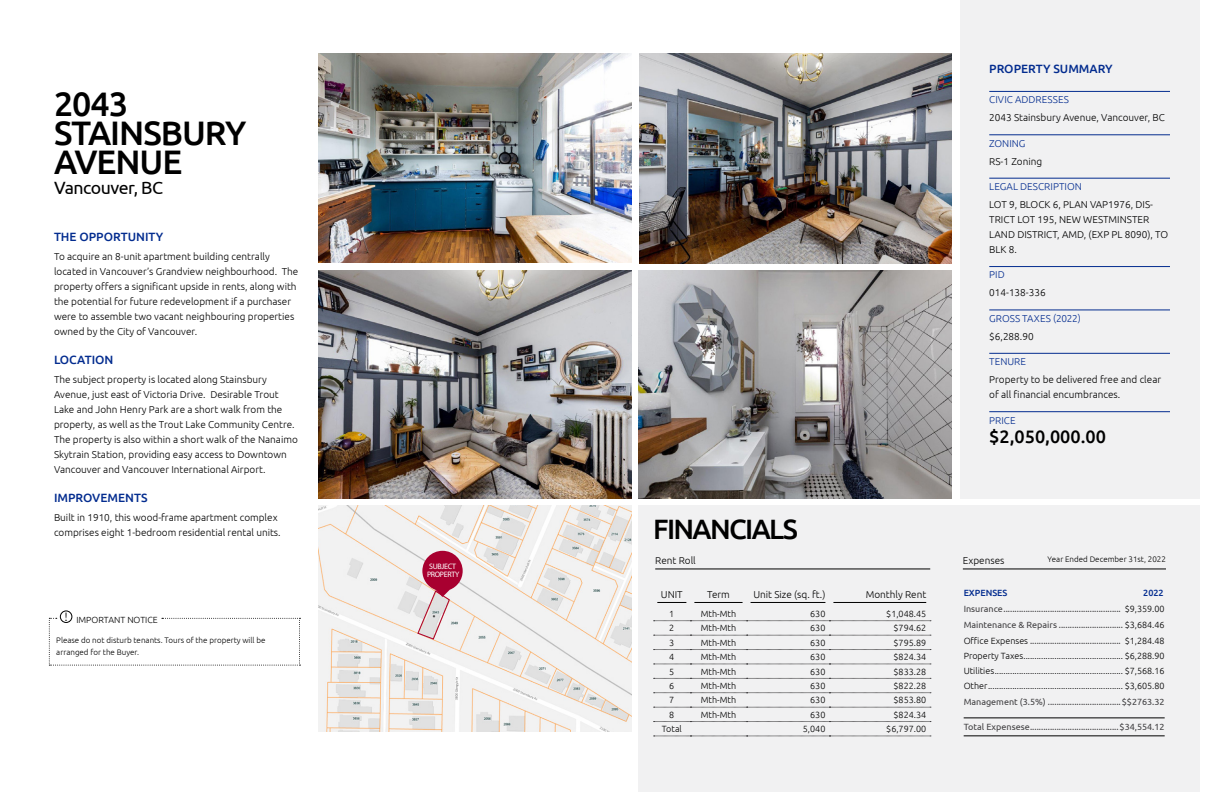
<style>
.page{position:relative;width:1224px;height:792px;background:#fff}
.page>*{position:absolute;margin:0;border:0;box-sizing:border-box;transform-origin:0 0}
.t1{font:500 34px/29px "Ubuntu";letter-spacing:-.03em;color:#000}
.t2{font:500 28px "Ubuntu";letter-spacing:-.06em;color:#000}
.t3{font:500 18px "Ubuntu";color:#000}
.t4{font:17.7px "Ubuntu";letter-spacing:-.025em;color:#000}
.t5{font:300 12.2px "Ubuntu";color:#000}
.t6{font:500 12px "Ubuntu";color:#032c8f}
.t7{font:300 10px/15px "Ubuntu";color:#000}
.t8{font:300 10px "Ubuntu";letter-spacing:.005em;color:#032c8f}
.t9{font:300 9px/15px "Ubuntu";color:#000;text-align:justify}
.t10{font:9px/16px "Ubuntu";color:#414042;text-align:justify}
.t11{font:500 9px "Ubuntu";color:#032c8f}
.t12{font:300 8.9px "Ubuntu";color:#000}
.t13{font:300 8px/11.8px "Ubuntu";color:#000}
.t14{font:7.9px/8.2px "Myriad Pro";letter-spacing:-.04em;color:#fff}
.s1{font-weight:500;color:#032c8f}
.s2{font-weight:300;color:#000}
</style>
<div class="page">
<img style="left:318px;top:505px;width:313px;height:226px">
<img style="left:318px;top:54px;width:314px;height:208px">
<img style="left:639px;top:54px;width:313px;height:209px">
<img style="left:318px;top:270px;width:313px;height:228px">
<img style="left:639px;top:271px;width:313px;height:228px">
<svg style="left:417px;top:551px;width:46px;height:89px"></svg>
<div style="left:638px;top:505px;width:561px;height:287px;background:#f1f1f2"></div>
<div style="left:960px;top:0;width:239px;height:498px;background:#f1f1f2"></div>
<svg style="left:49px;top:618px;width:251px;height:48px"></svg>
<div style="left:60px;top:611px;width:12px;height:12px;border:1px solid #000;border-radius:50%"></div>
<hr style="left:989px;top:91px;width:181px;height:1px;background:#032c8f">
<hr style="left:989px;top:134px;width:181px;height:1px;background:#032c8f">
<hr style="left:989px;top:178px;width:181px;height:1px;background:#032c8f">
<hr style="left:989px;top:266px;width:181px;height:1px;background:#032c8f">
<hr style="left:989px;top:310px;width:181px;height:1px;background:#032c8f">
<hr style="left:989px;top:353px;width:181px;height:1px;background:#032c8f">
<hr style="left:989px;top:411px;width:181px;height:1px;background:#032c8f">
<hr style="left:964px;top:735px;width:201px;height:1px;background:#000">
<hr style="left:964px;top:718px;width:201px;height:1px;background:#000">
<hr style="left:655px;top:569px;width:275px;height:1px;background:#000">
<hr style="left:963px;top:569px;width:203px;height:1px;background:#000">
<svg style="left:654px;top:620px;width:277px;height:1px"></svg>
<svg style="left:654px;top:635px;width:277px;height:1px"></svg>
<svg style="left:654px;top:649px;width:277px;height:1px"></svg>
<svg style="left:654px;top:664px;width:277px;height:1px"></svg>
<svg style="left:654px;top:678px;width:277px;height:1px"></svg>
<svg style="left:654px;top:692px;width:277px;height:1px"></svg>
<svg style="left:654px;top:707px;width:277px;height:1px"></svg>
<svg style="left:654px;top:721px;width:277px;height:1px"></svg>
<svg style="left:654px;top:736px;width:277px;height:1px"></svg>
<svg style="left:657px;top:602px;width:29px;height:1px"></svg>
<hr style="left:694px;top:602px;width:49px;height:1px;background:#000">
<hr style="left:751px;top:602px;width:74px;height:1px;background:#000">
<hr style="left:833px;top:602px;width:93px;height:1px;background:#000">
<h1 class="t1" style="left:54px;top:89px;width:194px">2043<br>STAINSBURY<br>AVENUE</h1>
<h3 class="t4" style="left:54px;top:177px;width:111px">Vancouver, BC</h3>
<p class="t6" style="left:54px;top:229px;width:111px">THE OPPORTUNITY</p>
<p class="t7" style="left:54px;top:249px;width:246px">To acquire an 8-unit apartment building centrally located in Vancouver’s Grandview neighbourhood. The property offers a significant upside in rents, along with the potential for future redevelopment if a purchaser were to assemble two vacant neighbouring properties owned by the City of Vancouver.</p>
<p class="t6" style="left:54px;top:352px;width:61px">LOCATION</p>
<p class="t7" style="left:54px;top:372px;width:245px">The subject property is located along Stainsbury Avenue, just east of Victoria Drive. Desirable Trout Lake and John Henry Park are a short walk from the property, as well as the Trout Lake Community Centre.<br>The property is also within a short walk of the Nanaimo Skytrain Station, providing easy access to Downtown Vancouver and Vancouver International Airport.</p>
<p class="t6" style="left:54px;top:490px;width:95px">IMPROVEMENTS</p>
<p class="t7" style="left:54px;top:510px;width:228px">Built in 1910, this wood-frame apartment complex comprises eight 1-bedroom residential rental units.</p>
<p class="t5" style="left:64px;top:609px;width:5px">!</p>
<p class="t12" style="left:76px;top:614px;width:83px">IMPORTANT NOTICE</p>
<p class="t13" style="left:56px;top:634px;width:211px">Please do not disturb tenants. Tours of the property will be arranged for the Buyer.</p>
<p class="t14" style="left:427px;top:562px;width:34px">SUBJECT<br>PROPERTY</p>
<h2 class="t2" style="left:653px;top:511px;width:146px">FINANCIALS</h2>
<p class="t6" style="left:989px;top:61px;width:125px">PROPERTY SUMMARY</p>
<p class="t8" style="left:989px;top:94px;width:81px">CIVIC ADDRESSES</p>
<p class="t7" style="left:989px;top:110px;width:177px">2043 Stainsbury Avenue, Vancouver, BC</p>
<p class="t8" style="left:989px;top:137px;width:38px">ZONING</p>
<p class="t7" style="left:989px;top:153px;width:54px">RS-1 Zoning</p>
<p class="t8" style="left:989px;top:180px;width:94px">LEGAL DESCRIPTION</p>
<p class="t7" style="left:989px;top:197px;width:180px">LOT 9, BLOCK 6, PLAN VAP1976, DIS-<br>TRICT LOT 195, NEW WESTMINSTER<br>LAND DISTRICT, AMD, (EXP PL 8090), TO<br>BLK 8.</p>
<p class="t8" style="left:989px;top:269px;width:17px">PID</p>
<p class="t7" style="left:989px;top:285px;width:58px">014-138-336</p>
<p class="t8" style="left:989px;top:312px;width:93px">GROSS TAXES (2022)</p>
<p class="t7" style="left:989px;top:328px;width:46px">$6,288.90</p>
<p class="t8" style="left:989px;top:356px;width:38px">TENURE</p>
<p class="t7" style="left:989px;top:372px;width:173px">Property to be delivered free and clear of all financial encumbrances.</p>
<p class="t8" style="left:989px;top:414px;width:28px">PRICE</p>
<h3 class="t3" style="left:989px;top:426px;width:118px">$2,050,000.00</h3>
<p class="t7" style="left:655px;top:553px;width:42px">Rent Roll</p>
<p class="t7" style="left:963px;top:553px;width:43px">Expenses</p>
<p class="t13" style="left:1048px;top:553px;width:120px">Year Ended December 31st, 2022</p>
<p class="t7" style="left:661px;top:586px;width:23px">UNIT</p>
<p class="t7" style="left:707px;top:586px;width:24px">Term</p>
<p class="t7" style="left:753px;top:586px;width:74px">Unit Size (sq. ft.)</p>
<p class="t7" style="left:866px;top:586px;width:62px">Monthly Rent</p>
<p class="t9" style="left:669px;top:606px;width:7px">1</p>
<p class="t9" style="left:701px;top:606px;width:37px">Mth-Mth</p>
<p class="t9" style="left:810px;top:606px;width:17px">630</p>
<p class="t9" style="left:886px;top:606px;width:41px">$1,048.45</p>
<p class="t9" style="left:669px;top:621px;width:7px">2</p>
<p class="t9" style="left:701px;top:621px;width:37px">Mth-Mth</p>
<p class="t9" style="left:810px;top:621px;width:17px">630</p>
<p class="t9" style="left:894px;top:621px;width:34px">$794.62</p>
<p class="t9" style="left:669px;top:635px;width:7px">3</p>
<p class="t9" style="left:701px;top:635px;width:37px">Mth-Mth</p>
<p class="t9" style="left:810px;top:635px;width:17px">630</p>
<p class="t9" style="left:894px;top:635px;width:34px">$795.89</p>
<p class="t9" style="left:669px;top:649px;width:7px">4</p>
<p class="t9" style="left:701px;top:649px;width:37px">Mth-Mth</p>
<p class="t9" style="left:810px;top:649px;width:17px">630</p>
<p class="t9" style="left:894px;top:649px;width:34px">$824.34</p>
<p class="t9" style="left:669px;top:664px;width:7px">5</p>
<p class="t9" style="left:701px;top:664px;width:37px">Mth-Mth</p>
<p class="t9" style="left:810px;top:664px;width:17px">630</p>
<p class="t9" style="left:894px;top:664px;width:34px">$833.28</p>
<p class="t9" style="left:669px;top:678px;width:7px">6</p>
<p class="t9" style="left:701px;top:678px;width:37px">Mth-Mth</p>
<p class="t9" style="left:810px;top:678px;width:17px">630</p>
<p class="t9" style="left:894px;top:678px;width:34px">$822.28</p>
<p class="t9" style="left:669px;top:693px;width:7px">7</p>
<p class="t9" style="left:701px;top:693px;width:37px">Mth-Mth</p>
<p class="t9" style="left:810px;top:693px;width:17px">630</p>
<p class="t9" style="left:894px;top:693px;width:34px">$853.80</p>
<p class="t9" style="left:669px;top:707px;width:7px">8</p>
<p class="t9" style="left:701px;top:707px;width:37px">Mth-Mth</p>
<p class="t9" style="left:810px;top:707px;width:17px">630</p>
<p class="t9" style="left:894px;top:707px;width:34px">$824.34</p>
<p class="t9" style="left:662px;top:721px;width:22px">Total</p>
<p class="t9" style="left:803px;top:721px;width:24px">5,040</p>
<p class="t9" style="left:886px;top:721px;width:41px">$6,797.00</p>
<p class="t10" style="left:964px;top:585px;width:202px;text-indent:180px"><span class="s1">2022<br></span>Insurance..................................................... <span class="s2">$9,359.00<br></span>Maintenance &amp; Repairs ............................. <span class="s2">$3,684.46<br>Office Expenses</span> ......................................... <span class="s2">$1,284.48</span></p>
<p class="t9" style="left:964px;top:649px;width:202px">Property Taxes............................................. $6,288.90<br>Utilities.......................................................... $7,568.16<br>Other............................................................. $3,605.80</p>
<p class="t10" style="left:964px;top:694px;width:202px">Management (3.5%) .................................$$2763.32</p>
<p class="t10" style="left:964px;top:719px;width:202px">Total Expensese........................................$34,554.12</p>
<p class="t11" style="left:964px;top:588px;width:45px">EXPENSES</p>
</div>
